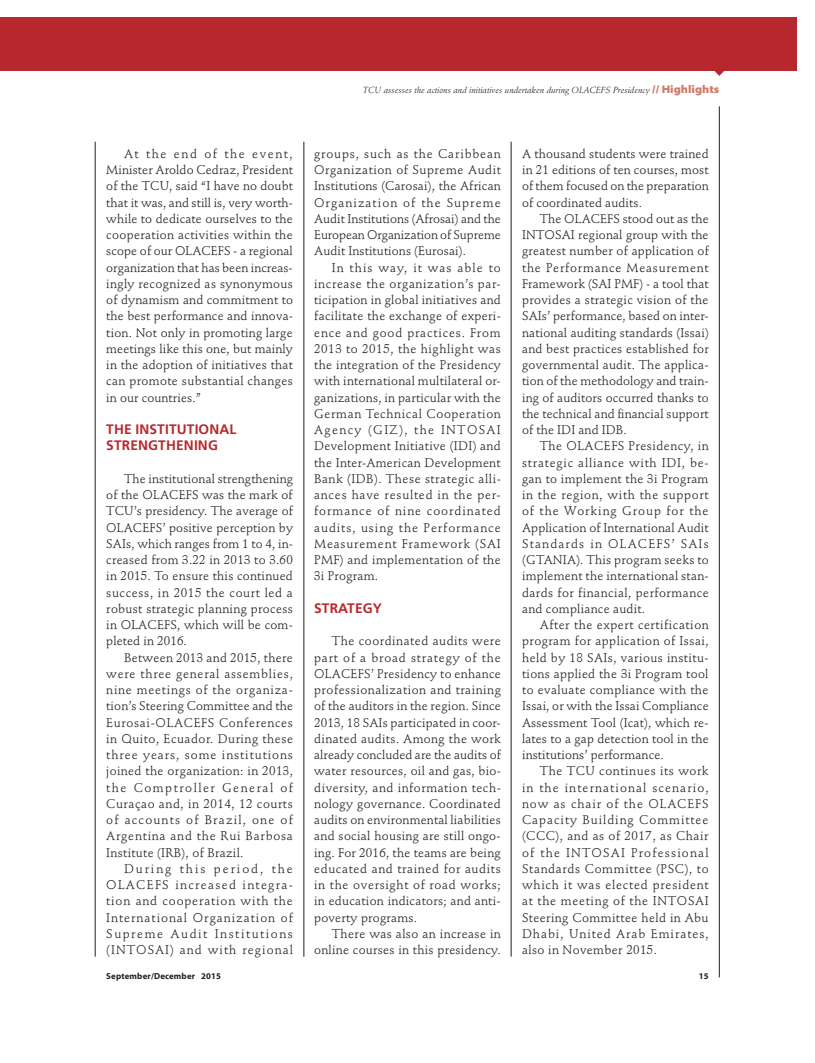
<style>
.page{position:relative;width:815px;height:1063px;background:#fff}
.page>*{position:absolute;margin:0;border:0;box-sizing:border-box;transform-origin:0 0}
.t1{font:700 13.75px/16.2px "Frutiger LT Std";letter-spacing:.01em;color:#b7282e}
.t2{font:12.5px/16.2px "Stempel Schneidler Std";letter-spacing:.02em;color:#231f20;text-align:justify}
.t3{font:italic 8.75px "Stempel Schneidler Std";letter-spacing:.01em;color:#231f20}
.t4{font:700 8.75px "Myriad Pro";letter-spacing:.02em;color:#231f20}
.s1{font-family:"Myriad Pro";font-weight:900;font-style:normal;font-stretch:semi-expanded;font-size:11.25px;color:#cf7c67}
</style>
<div class="page">
<div style="left:0;top:18px;width:35px;height:53px;background:#b7282e"></div>
<svg style="left:714px;top:71px;width:10px;height:5px"></svg>
<div style="left:35px;top:18px;width:762px;height:53px;background:#b7282e"></div>
<hr style="left:719px;top:106px;width:1px;height:871px;background:#231f20">
<hr style="left:304px;top:142px;width:1px;height:815px;background:#231f20">
<hr style="left:511px;top:142px;width:1px;height:815px;background:#231f20">
<hr style="left:95px;top:142px;width:1px;height:815px;background:#231f20">
<p class="t3" style="left:363px;top:85px;width:358px">TCU assesses the actions and initiatives undertaken during OLACEFS Presidency <span class="s1">// Highlights</span></p>
<p class="t2" style="left:106px;top:146px;width:188px;text-indent:18px">At the end of the event, Minister Aroldo Cedraz, President of the TCU, said “I have no doubt that it was, and still is, very worth&shy;while to dedicate ourselves to the cooperation activities within the scope of our OLACEFS - a regional organization that has been increas&shy;ingly recognized as synonymous of dynamism and commitment to the best performance and innova&shy;tion. Not only in promoting large meetings like this one, but mainly in the adoption of initiatives that can promote substantial changes in our countries.”</p>
<p class="t1" style="left:106px;top:421px;width:132px">THE INSTITUTIONAL<br>STRENGTHENING</p>
<p class="t2" style="left:106px;top:471px;width:188px;text-indent:18px">The institutional strengthening of the OLACEFS was the mark of TCU’s presidency. The average of OLACEFS’ positive perception by SAIs, which ranges from 1 to 4, in&shy;creased from 3.22 in 2013 to 3.60 in 2015. To ensure this continued success, in 2015 the court led a robust strategic planning process in OLACEFS, which will be com&shy;pleted in 2016.</p>
<p class="t2" style="left:106px;top:650px;width:188px;text-indent:18px">Between 2013 and 2015, there were three general assemblies, nine meetings of the organiza&shy;tion’s Steering Committee and the Eurosai-OLACEFS Conferences in Quito, Ecuador. During these three years, some institutions joined the organization: in 2013, the Comptroller General of Curaçao and, in 2014, 12 courts of accounts of Brazil, one of Argentina and the Rui Barbosa Institute (IRB), of Brazil.</p>
<p class="t2" style="left:106px;top:861px;width:188px;text-indent:18px">During this period, the OLACEFS increased integra&shy;tion and cooperation with the International Organization of Supreme Audit Institutions (INTOSAI) and with regional</p>
<p class="t2" style="left:314px;top:146px;width:188px">groups, such as the Caribbean Organization of Supreme Audit Institutions (Carosai), the African Organization of the Supreme Audit Institutions (Afrosai) and the European Organization of Supreme Audit Institutions (Eurosai).</p>
<p class="t2" style="left:314px;top:260px;width:188px;text-indent:18px">In this way, it was able to increase the organization’s par&shy;ticipation in global initiatives and facilitate the exchange of experi&shy;ence and good practices. From 2013 to 2015, the highlight was the integration of the Presidency with international multilateral or&shy;ganizations, in particular with the German Technical Cooperation Agency (GIZ), the INTOSAI Development Initiative (IDI) and the Inter-American Development Bank (IDB). These strategic alli&shy;ances have resulted in the per&shy;formance of nine coordinated audits, using the Performance Measurement Framework (SAI PMF) and implementation of the 3i Program.</p>
<p class="t1" style="left:314px;top:600px;width:69px">STRATEGY</p>
<p class="t2" style="left:314px;top:633px;width:188px;text-indent:18px">The coordinated audits were part of a broad strategy of the OLACEFS’ Presidency to enhance professionalization and training of the auditors in the region. Since 2013, 18 SAIs participated in coor&shy;dinated audits. Among the work already concluded are the audits of water resources, oil and gas, bio&shy;diversity, and information tech&shy;nology governance. Coordinated audits on environmental liabilities and social housing are still ongo&shy;ing. For 2016, the teams are being educated and trained for audits in the oversight of road works; in education indicators; and anti&shy;poverty programs.</p>
<p class="t2" style="left:314px;top:926px;width:188px;text-align:right">There was also an increase in online courses in this presidency.</p>
<p class="t2" style="left:522px;top:146px;width:188px">A thousand students were trained in 21 editions of ten courses, most of them focused on the preparation of coordinated audits.</p>
<p class="t2" style="left:522px;top:211px;width:188px;text-indent:18px">The OLACEFS stood out as the INTOSAI regional group with the greatest number of application of the Performance Measurement Framework (SAI PMF) - a tool that provides a strategic vision of the SAIs’ performance, based on inter&shy;national auditing standards (Issai) and best practices established for governmental audit. The applica&shy;tion of the methodology and train&shy;ing of auditors occurred thanks to the technical and financial support of the IDI and IDB.</p>
<p class="t2" style="left:522px;top:438px;width:188px;text-indent:18px">The OLACEFS Presidency, in strategic alliance with IDI, be&shy;gan to implement the 3i Program in the region, with the support of the Working Group for the Application of International Audit Standards in OLACEFS’ SAIs (GTANIA). This program seeks to implement the international stan&shy;dards for financial, performance and compliance audit.</p>
<p class="t2" style="left:522px;top:617px;width:188px;text-indent:18px">After the expert certification program for application of Issai, held by 18 SAIs, various institu&shy;tions applied the 3i Program tool to evaluate compliance with the Issai, or with the Issai Compliance Assessment Tool (Icat), which re&shy;lates to a gap detection tool in the institutions’ performance.</p>
<p class="t2" style="left:522px;top:763px;width:188px;text-indent:18px">The TCU continues its work in the international scenario, now as chair of the OLACEFS Capacity Building Committee (CCC), and as of 2017, as Chair of the INTOSAI Professional Standards Committee (PSC), to which it was elected president at the meeting of the INTOSAI Steering Committee held in Abu Dhabi, United Arab Emirates, also in November 2015.</p>
<p class="t4" style="left:106px;top:972px;width:116px">September/December 2015</p>
<p class="t4" style="left:699px;top:972px;width:11px">15</p>
</div>
